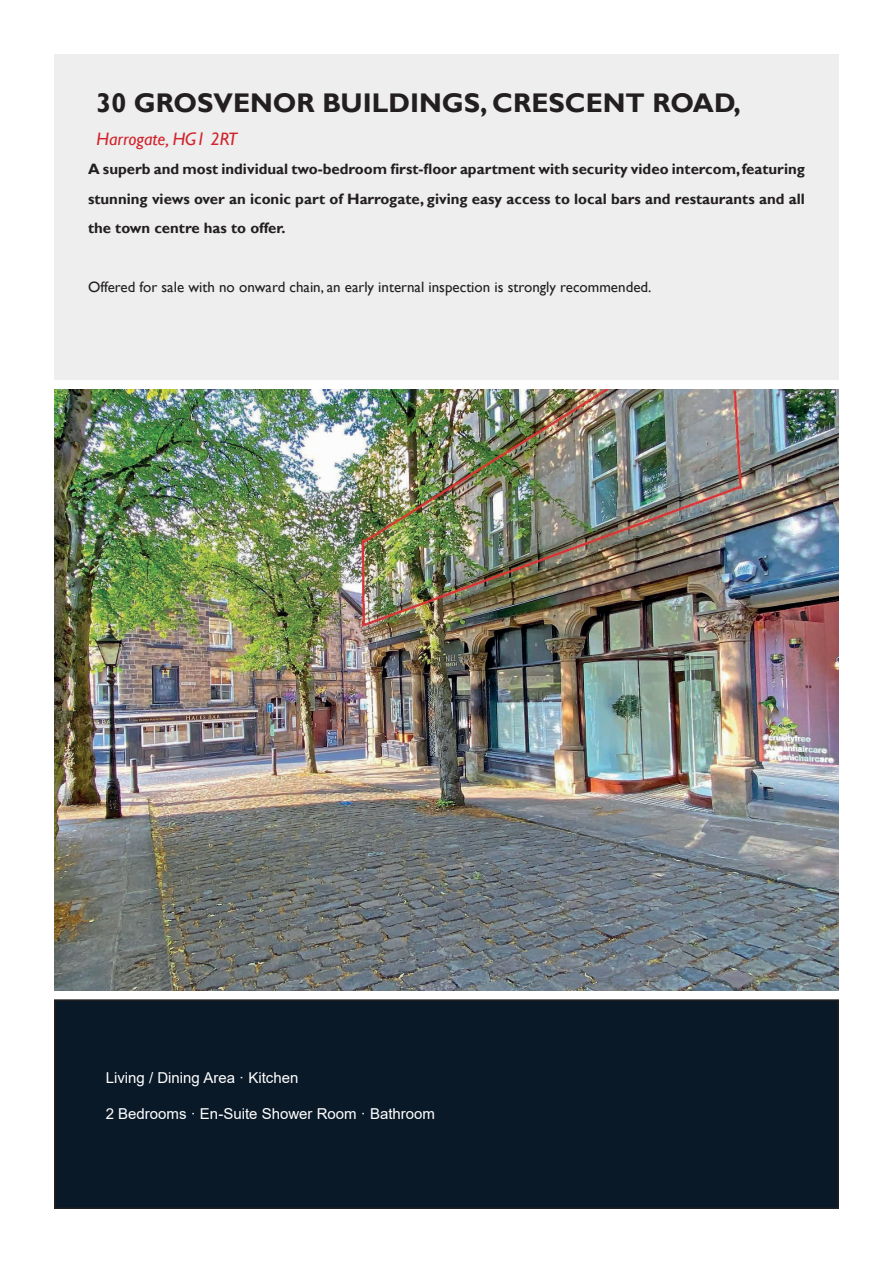
<style>
.page{position:relative;width:893px;height:1263px;background:#fff}
.page>*{position:absolute;margin:0;border:0;box-sizing:border-box;transform-origin:0 0}
.t1{font:700 27px "Gill Sans";color:#231f20}
.t2{font:italic 18px "Gill Sans";color:#d1232a}
.t3{font:700 15px/29.4px "Gill Sans";color:#231f20;text-align:justify}
.t4{font:15px "Gill Sans";color:#231f20}
.t5{font:15px "Arial";color:#fff}
</style>
<div class="page">
<div style="left:55px;top:1000px;width:783px;height:208px;background:#0a1928"></div>
<div style="left:54px;top:999px;width:785px;height:210px;border:2px solid #231f20"></div>
<div style="left:54px;top:54px;width:785px;height:326px;background:#eeeeef"></div>
<img style="left:54px;top:390px;width:785px;height:601px">
<h1 class="t1" style="left:97px;top:87px;width:646px">30 GROSVENOR BUILDINGS, CRESCENT ROAD,</h1>
<p class="t2" style="left:97px;top:128px;width:142px">Harrogate, HG1 2RT</p>
<p class="t3" style="left:88px;top:155px;width:718px">A superb and most individual two-bedroom first-floor apartment with security video intercom, featuring stunning views over an iconic part of Harrogate, giving easy access to local bars and restaurants and all the town centre has to offer.</p>
<p class="t4" style="left:88px;top:278px;width:565px">Offered for sale with no onward chain, an early internal inspection is strongly recommended.</p>
<p class="t5" style="left:106px;top:1067px;width:194px">Living / Dining Area · Kitchen</p>
<p class="t5" style="left:106px;top:1103px;width:331px">2 Bedrooms · En-Suite Shower Room · Bathroom</p>
</div>
